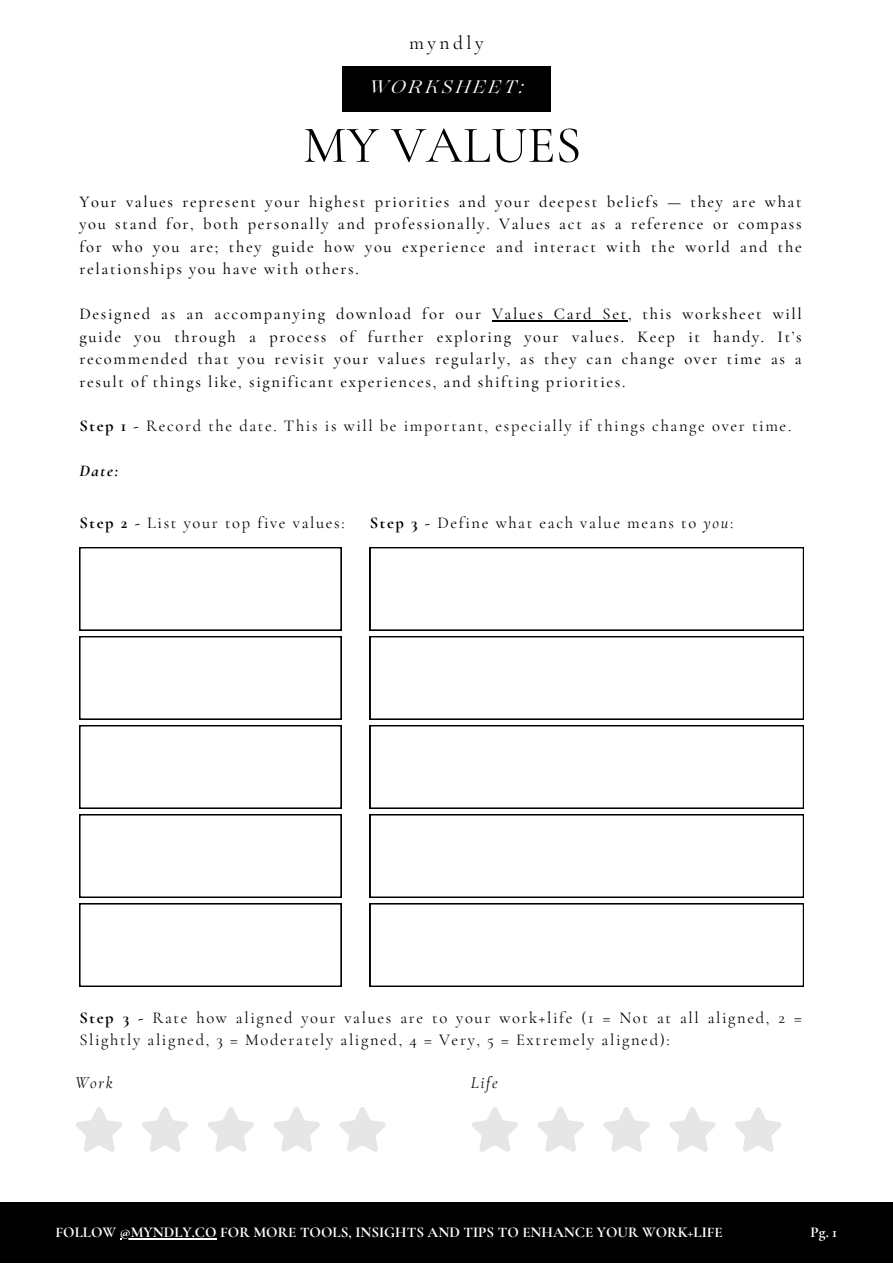
<style>
.page{position:relative;width:893px;height:1264px;background:#fff}
.page>*{position:absolute;margin:0;border:0;box-sizing:border-box;transform-origin:0 0}
.t1{font:52.5px "Cormorant Garamond";color:#000}
.t2{font:19.5px "Cormorant Garamond";letter-spacing:.18em;color:#000}
.t3{font:italic 18px "Lovelace";letter-spacing:.15em;color:#fff}
.t4{font:500 16.5px/22.5px "Cormorant Garamond";letter-spacing:.1em;color:#000;text-align:justify}
.t5{font:16.5px/22.5px "Cormorant Garamond";letter-spacing:.1em;color:#000}
.t6{font:italic 16.5px "Cormorant Garamond";letter-spacing:.1em;color:#000}
.t7{font:italic 700 16.5px "Cormorant Garamond";color:#000}
.t8{font:700 15px "Cormorant Garamond";color:#fff}
.s1{font-weight:700}
.s2{font-style:italic}
</style>
<div class="page">
<svg style="left:79px;top:547px;width:262px;height:83px"></svg>
<svg style="left:370px;top:547px;width:433px;height:83px"></svg>
<hr style="left:492px;top:320px;width:136px;height:1px;background:#000">
<svg style="left:76px;top:1107px;width:46px;height:45px"></svg>
<svg style="left:142px;top:1107px;width:46px;height:45px"></svg>
<svg style="left:208px;top:1107px;width:46px;height:45px"></svg>
<svg style="left:273px;top:1107px;width:47px;height:45px"></svg>
<svg style="left:339px;top:1107px;width:47px;height:45px"></svg>
<svg style="left:472px;top:1107px;width:46px;height:45px"></svg>
<svg style="left:537px;top:1107px;width:47px;height:45px"></svg>
<svg style="left:603px;top:1107px;width:47px;height:45px"></svg>
<svg style="left:669px;top:1107px;width:47px;height:45px"></svg>
<svg style="left:735px;top:1107px;width:46px;height:45px"></svg>
<div style="left:342px;top:66px;width:208px;height:46px;background:#000"></div>
<div style="left:0;top:1202px;width:892px;height:60px;background:#000"></div>
<hr style="left:120px;top:1238px;width:97px;height:1px;background:#fff">
<svg style="left:79px;top:636px;width:262px;height:83px"></svg>
<svg style="left:370px;top:636px;width:433px;height:83px"></svg>
<svg style="left:79px;top:725px;width:262px;height:83px"></svg>
<svg style="left:370px;top:725px;width:433px;height:83px"></svg>
<svg style="left:79px;top:814px;width:262px;height:83px"></svg>
<svg style="left:370px;top:814px;width:433px;height:83px"></svg>
<svg style="left:79px;top:903px;width:262px;height:83px"></svg>
<svg style="left:370px;top:903px;width:433px;height:83px"></svg>
<p class="t2" style="left:409px;top:31px;width:76px">myndly</p>
<p class="t3" style="left:369px;top:81px;width:157px">WORKSHEET:</p>
<p class="t1" style="left:303px;top:113px;width:280px">MY VALUES</p>
<p class="t4" style="left:79px;top:190px;width:723px">Your values represent your highest priorities and your deepest beliefs — they are what you stand for, both personally and professionally. Values act as a reference or compass for who you are; they guide how you experience and interact with the world and the relationships you have with others.</p>
<p class="t4" style="left:79px;top:303px;width:723px">Designed as an accompanying download for our Values Card Set, this worksheet will guide you through a process of further exploring your values. Keep it handy. It’s recommended that you revisit your values regularly, as they can change over time as a result of things like, significant experiences, and shifting priorities.</p>
<p class="t5" style="left:79px;top:414px;width:713px"><span class="s1">Step 1 -</span> Record the date. This is will be important, especially if things change over time.</p>
<p class="t7" style="left:79px;top:460px;width:40px">Date:</p>
<p class="t5" style="left:79px;top:512px;width:267px"><span class="s1">Step 2 -</span> List your top five values:</p>
<p class="t5" style="left:370px;top:512px;width:365px"><span class="s1">Step 3 -</span> Define what each value means to <span class="s2">you</span>:</p>
<p class="t5" style="left:79px;top:1006px;width:723px"><span class="s1">Step 3 -</span> Rate how aligned your values are to your work+life (1 = Not at all aligned, 2 =<br>Slightly aligned, 3 = Moderately aligned, 4 = Very, 5 = Extremely aligned):</p>
<p class="t6" style="left:75px;top:1072px;width:39px">Work</p>
<p class="t6" style="left:470px;top:1072px;width:29px">Life</p>
<p class="t8" style="left:55px;top:1223px;width:669px">FOLLOW @MYNDLY.CO FOR MORE TOOLS, INSIGHTS AND TIPS TO ENHANCE YOUR WORK+LIFE</p>
<p class="t8" style="left:810px;top:1223px;width:28px">Pg. 1</p>
</div>
